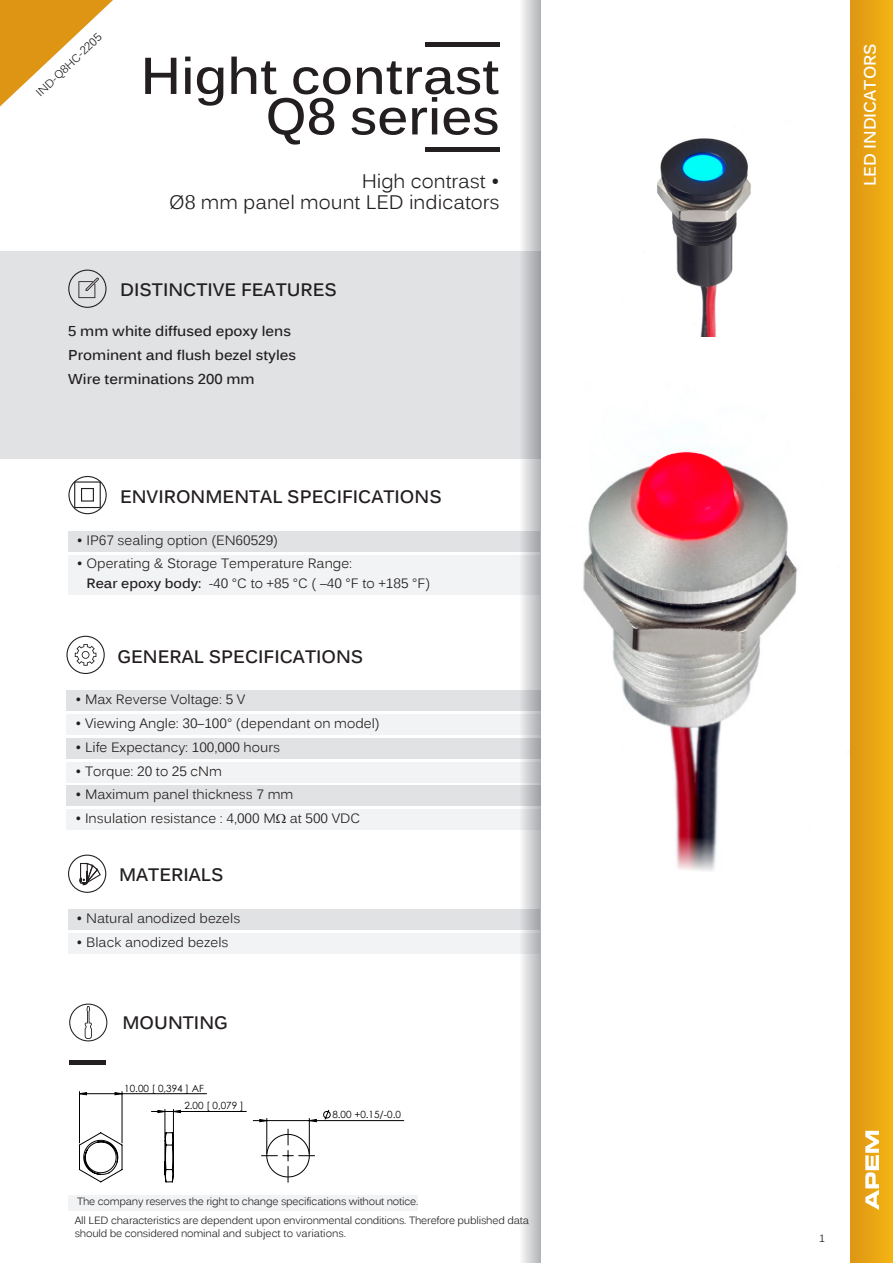
<style>
.page{position:relative;width:893px;height:1263px;background:#fff}
.page>*{position:absolute;margin:0;border:0;box-sizing:border-box;transform-origin:0 0}
.t1{font:700 51px/40.5px "Kalinga";color:#231f20;text-align:right}
.t2{font:19.5px/21px "Kalinga";color:#231f20;text-align:right}
.t3{font:700 18px "Kalinga";color:#231f20}
.t4{font:700 16.5px "Kalinga";color:#fff}
.t5{font:700 14.25px/24px "Kalinga";color:#231f20}
.t6{font:13.5px/19.5px "Kalinga";color:#231f20}
.t7{font:11.25px "Kalinga";color:#231f20}
.t8{font:10.5px/12.6px "Kalinga";letter-spacing:-.02em;color:#231f20}
.t9{font:9.9px/17.9px "Century Gothic";color:#000}
.s1{font-weight:700}
</style>
<div class="page">
<div style="left:68px;top:909px;width:472px;height:20px;background:#e1e2e4"></div>
<div style="left:68px;top:933px;width:472px;height:20px;background:#f2f3f4"></div>
<svg style="left:68px;top:854px;width:38px;height:39px"></svg>
<div style="left:67px;top:691px;width:474px;height:20px;background:#e1e2e4"></div>
<div style="left:67px;top:715px;width:474px;height:20px;background:#f2f3f4"></div>
<div style="left:67px;top:738px;width:474px;height:20px;background:#e1e2e4"></div>
<div style="left:67px;top:762px;width:474px;height:20px;background:#f2f3f4"></div>
<div style="left:67px;top:786px;width:474px;height:20px;background:#e1e2e4"></div>
<div style="left:67px;top:810px;width:474px;height:20px;background:#f2f3f4"></div>
<svg style="left:66px;top:636px;width:39px;height:38px"></svg>
<div style="left:69px;top:1195px;width:349px;height:15px;background:#f2f3f4"></div>
<div style="left:0;top:251px;width:540px;height:208px;background:#e1e2e4"></div>
<svg style="left:68px;top:270px;width:39px;height:38px"></svg>
<div style="left:68px;top:531px;width:472px;height:20px;background:#e1e2e4"></div>
<div style="left:68px;top:555px;width:472px;height:39px;background:#f2f3f4"></div>
<svg style="left:68px;top:476px;width:39px;height:38px"></svg>
<div style="left:74px;top:481px;width:27px;height:27px;border:1px solid #231f20"></div>
<div style="left:81px;top:488px;width:13px;height:14px;border:1px solid #231f20"></div>
<svg style="left:519px;top:0;width:21px;height:1263px"></svg>
<hr style="left:426px;top:148px;width:74px;height:4px;background:#231f20">
<hr style="left:426px;top:43px;width:74px;height:4px;background:#231f20">
<hr style="left:69px;top:1060px;width:36px;height:4px;background:#231f20">
<svg style="left:69px;top:1003px;width:38px;height:38px"></svg>
<svg style="left:323px;top:1109px;width:8px;height:11px"></svg>
<svg style="left:261px;top:1129px;width:54px;height:53px"></svg>
<hr style="left:267px;top:1118px;width:1px;height:35px;background:#000">
<hr style="left:309px;top:1118px;width:1px;height:35px;background:#000">
<hr style="left:309px;top:1120px;width:95px;height:1px;background:#000">
<hr style="left:69px;top:1071px;width:1px;height:119px;background:#c0c0c0">
<hr style="left:69px;top:1071px;width:350px;height:1px;background:#c0c0c0">
<hr style="left:512px;top:1071px;width:1px;height:119px;background:#c0c0c0">
<hr style="left:69px;top:1262px;width:350px;height:1px;background:#c0c0c0">
<hr style="left:173px;top:1111px;width:73px;height:1px;background:#000">
<hr style="left:79px;top:1091px;width:1px;height:52px;background:#000">
<hr style="left:122px;top:1091px;width:1px;height:52px;background:#000">
<hr style="left:122px;top:1093px;width:85px;height:1px;background:#000">
<svg style="left:253px;top:1119px;width:64px;height:3px"></svg>
<svg style="left:80px;top:1092px;width:42px;height:3px"></svg>
<svg style="left:79px;top:1132px;width:44px;height:50px"></svg>
<svg style="left:151px;top:1109px;width:30px;height:73px"></svg>
<img style="left:657px;top:138px;width:94px;height:198px">
<img style="left:583px;top:448px;width:215px;height:378px">
<div style="left:850px;top:0;width:43px;height:1263px;background:linear-gradient(to right,#dc9513,#f4b513)"></div>
<svg style="left:0;top:0;width:113px;height:106px"></svg>
<svg style="left:865px;top:1131px;width:14px;height:79px"></svg>
<p class="t7" style="left:33px;top:89px;width:87px;rotate:-44deg">IND-Q8HC-2205</p>
<h1 class="t1" style="left:141px;top:60px;width:361px">Hight contrast<br>Q8 series</h1>
<h2 class="t2" style="left:169px;top:173px;width:332px">High contrast •<br>Ø8 mm panel mount LED indicators</h2>
<h3 class="t3" style="left:120px;top:278px;width:218px">DISTINCTIVE FEATURES</h3>
<p class="t5" style="left:68px;top:320px;width:229px">5 mm white diffused epoxy lens<br>Prominent and flush bezel styles<br>Wire terminations 200 mm</p>
<h3 class="t3" style="left:120px;top:485px;width:323px">ENVIRONMENTAL SPECIFICATIONS</h3>
<p class="t6" style="left:77px;top:531px;width:203px">• IP67 sealing option (EN60529)</p>
<p class="t6" style="left:87px;top:555px;width:345px;text-indent:-10px">• Operating &amp; Storage Temperature Range:<br><span class="s1">Rear epoxy body:</span> -40 °C to +85 °C ( –40 °F to +185 °F)</p>
<h3 class="t3" style="left:117px;top:645px;width:247px">GENERAL SPECIFICATIONS</h3>
<p class="t6" style="left:75px;top:691px;width:171px">• Max Reverse Voltage: 5 V</p>
<p class="t6" style="left:75px;top:715px;width:306px">• Viewing Angle: 30–100° (dependant on model)</p>
<p class="t6" style="left:75px;top:739px;width:206px">• Life Expectancy: 100,000 hours</p>
<p class="t6" style="left:75px;top:762px;width:148px">• Torque: 20 to 25 cNm</p>
<p class="t6" style="left:75px;top:786px;width:219px">• Maximum panel thickness 7 mm</p>
<p class="t6" style="left:75px;top:810px;width:286px">• Insulation resistance : 4,000 M at 500 VDC</p>
<h3 class="t3" style="left:119px;top:863px;width:106px">MATERIALS</h3>
<p class="t6" style="left:77px;top:909px;width:165px">• Natural anodized bezels</p>
<p class="t6" style="left:77px;top:933px;width:153px">• Black anodized bezels</p>
<h3 class="t3" style="left:122px;top:1011px;width:107px">MOUNTING</h3>
<p class="t9" style="left:184px;top:1079px;width:61px;text-indent:-60px">10.00 [ 0,394 ] AF<br>2.00 [ 0,079 ]</p>
<p class="t9" style="left:332px;top:1106px;width:70px">8.00 +0.15/-0.0</p>
<p class="t8" style="left:77px;top:1196px;width:343px">The company reserves the right to change specifications without notice.</p>
<p class="t8" style="left:75px;top:1215px;width:456px">All LED characteristics are dependent upon environmental conditions. Therefore published data should be considered nominal and subject to variations.</p>
<p class="t4" style="left:859px;top:186px;width:144px;rotate:-90deg">LED INDICATORS</p>
<p class="t8" style="left:819px;top:1232px;width:7px">1</p>
</div>
